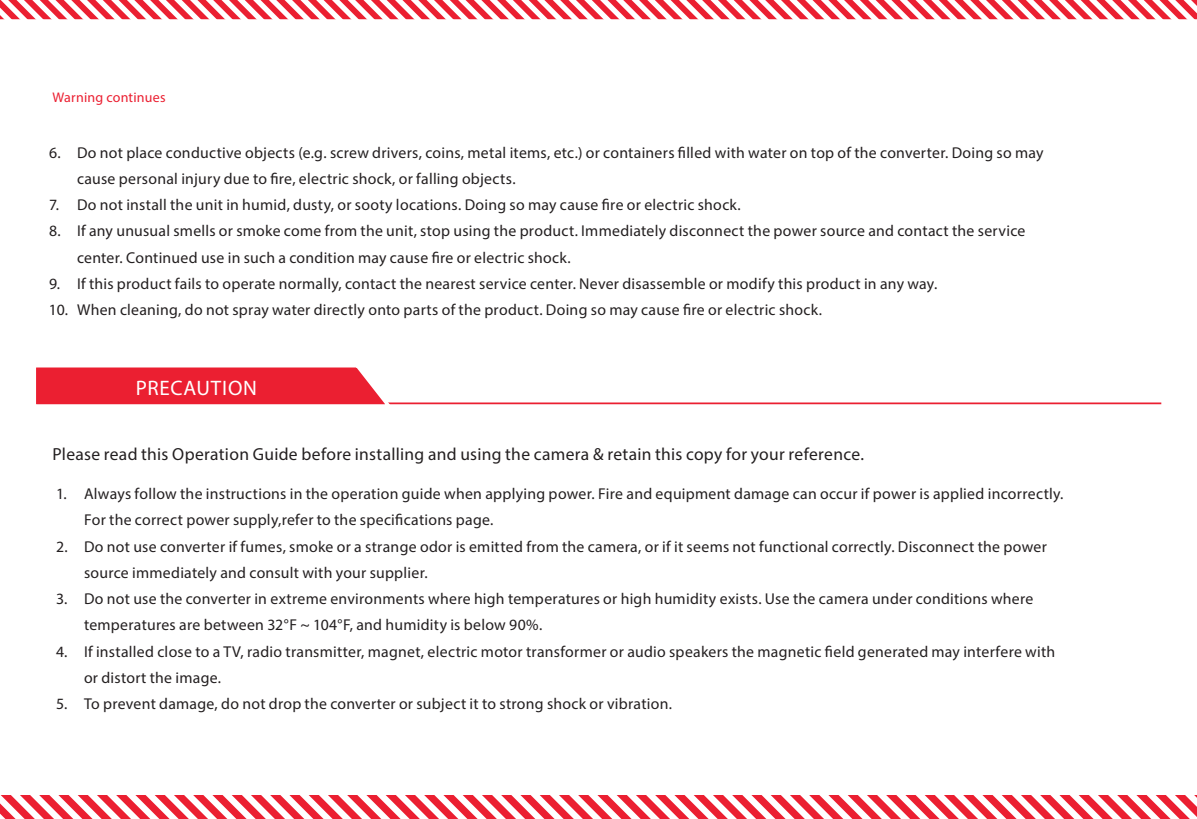
<style>
.page{position:relative;width:1197px;height:819px;background:#fff}
.page>*{position:absolute;margin:0;border:0;box-sizing:border-box;transform-origin:0 0}
.t1{font:21px "Myriad Pro";letter-spacing:.035em;color:#fff}
.t2{font:17.5px "Myriad Pro";letter-spacing:.015em;color:#231f20}
.t3{font:15.75px/26.2px "Myriad Pro";letter-spacing:.02em;color:#231f20}
.t4{font:14px "Myriad Pro";letter-spacing:.015em;color:#eb1f31}
</style>
<div class="page">
<svg style="left:0;top:0;width:1197px;height:20px"></svg>
<hr style="left:36px;top:402px;width:1125px;height:2px;background:#eb1f31">
<svg style="left:36px;top:367px;width:360px;height:38px;background:#ec3445"></svg>
<svg style="left:0;top:795px;width:1197px;height:24px"></svg>
<p class="t4" style="left:52px;top:89px;width:115px">Warning continues</p>
<p class="t3" style="left:77px;top:139px;width:968px;text-indent:-28px">6. Do not place conductive objects (e.g. screw drivers, coins, metal items, etc.) or containers filled with water on top of the converter. Doing so may cause personal injury due to fire, electric shock, or falling objects.</p>
<p class="t3" style="left:49px;top:191px;width:693px">7. Do not install the unit in humid, dusty, or sooty locations. Doing so may cause fire or electric shock.</p>
<p class="t3" style="left:77px;top:218px;width:950px;text-indent:-28px">8. If any unusual smells or smoke come from the unit, stop using the product. Immediately disconnect the power source and contact the service center. Continued use in such a condition may cause fire or electric shock.</p>
<p class="t3" style="left:49px;top:270px;width:890px">9. If this product fails to operate normally, contact the nearest service center. Never disassemble or modify this product in any way.</p>
<p class="t3" style="left:49px;top:296px;width:775px">10. When cleaning, do not spray water directly onto parts of the product. Doing so may cause fire or electric shock.</p>
<h1 class="t1" style="left:136px;top:375px;width:123px">PRECAUTION</h1>
<p class="t2" style="left:52px;top:443px;width:813px">Please read this Operation Guide before installing and using the camera &amp; retain this copy for your reference.</p>
<p class="t3" style="left:84px;top:481px;width:981px;text-indent:-28px">1. Always follow the instructions in the operation guide when applying power. Fire and equipment damage can occur if power is applied incorrectly.<br>For the correct power supply,refer to the specifications page.</p>
<p class="t3" style="left:84px;top:533px;width:964px;text-indent:-28px">2. Do not use converter if fumes, smoke or a strange odor is emitted from the camera, or if it seems not functional correctly. Disconnect the power source immediately and consult with your supplier.</p>
<p class="t3" style="left:84px;top:586px;width:951px;text-indent:-28px">3. Do not use the converter in extreme environments where high temperatures or high humidity exists. Use the camera under conditions where temperatures are between 32°F ~ 104°F, and humidity is below 90%.</p>
<p class="t3" style="left:84px;top:638px;width:973px;text-indent:-28px">4. If installed close to a TV, radio transmitter, magnet, electric motor transformer or audio speakers the magnetic field generated may interfere with or distort the image.</p>
<p class="t3" style="left:56px;top:691px;width:618px">5. To prevent damage, do not drop the converter or subject it to strong shock or vibration.</p>
</div>
